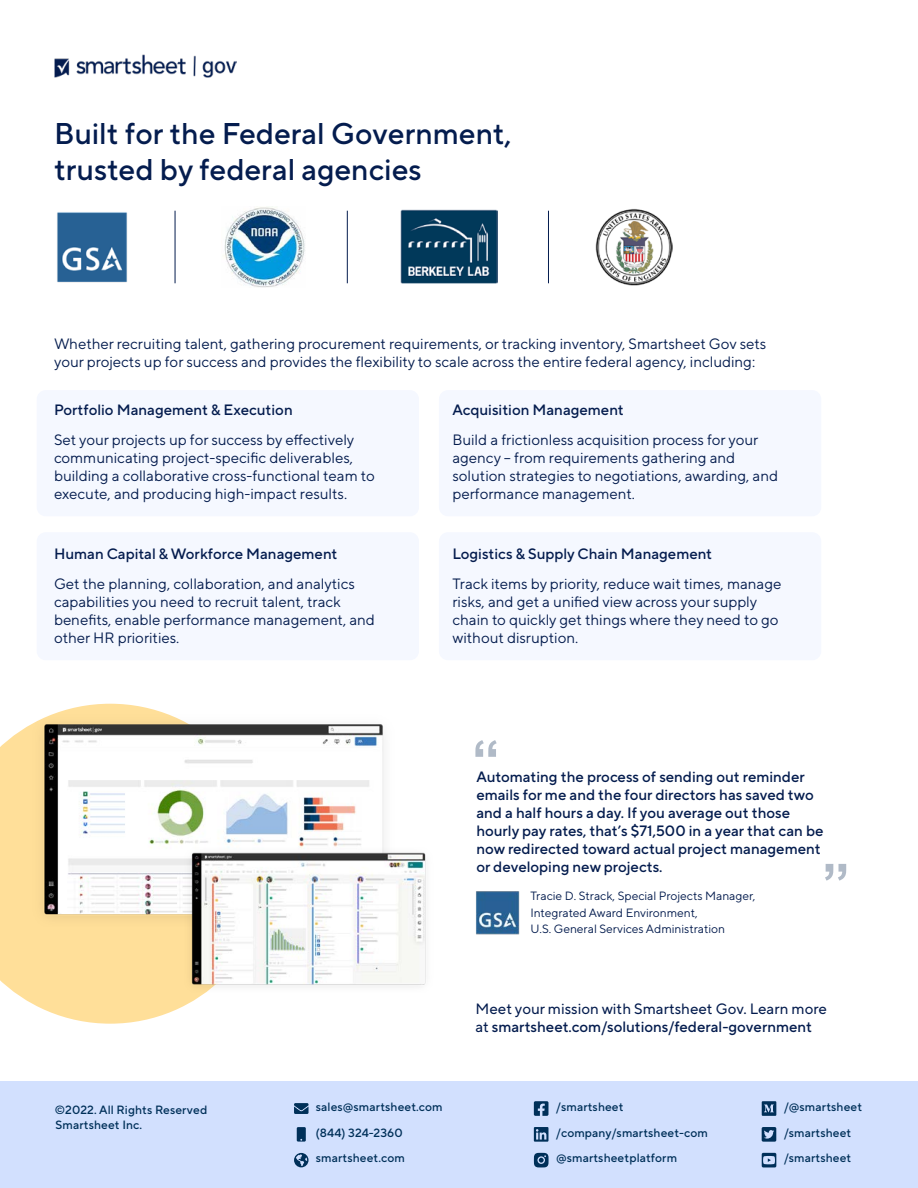
<style>
.page{position:relative;width:918px;height:1188px;background:#fff}
.page>*{position:absolute;margin:0;border:0;box-sizing:border-box;transform-origin:0 0}
.H3_-_28_32{font:500 30px/36px "TT Norms Pro";color:#041c4e}
.Body_-_10_12{font:15px/18px "TT Norms Pro";color:#041c4e}
.Body_-_10_12-2{font:500 15px/18px "TT Norms Pro";color:#041c4e}
.Body_-_10_12-3{font:15px/18px "TT Norms Pro";color:#041c4e}
.t1{font:500 12px/25.5px "TT Norms Pro";letter-spacing:.01em;color:#003059}
.Body_-_10_12-4{font:12px/16.5px "TT Norms Pro";color:#041c4e}
.s1{font-weight:500}
</style>
<div class="page">
<div style="left:0;top:1081px;width:918px;height:107px;background:#d2e0fe"></div>
<svg style="left:294px;top:1103px;width:15px;height:11px"></svg>
<svg style="left:297px;top:1127px;width:9px;height:15px"></svg>
<svg style="left:294px;top:1153px;width:15px;height:14px"></svg>
<svg style="left:534px;top:1101px;width:14px;height:15px"></svg>
<svg style="left:534px;top:1153px;width:15px;height:14px"></svg>
<svg style="left:534px;top:1127px;width:14px;height:15px"></svg>
<svg style="left:762px;top:1101px;width:14px;height:15px"></svg>
<svg style="left:762px;top:1127px;width:14px;height:15px"></svg>
<svg style="left:762px;top:1153px;width:14px;height:14px"></svg>
<img style="left:54px;top:55px;width:183px;height:23px">
<img style="left:224px;top:207px;width:81px;height:81px">
<svg style="left:0;top:704px;width:205px;height:320px;fill:#ffdf99"></svg>
<div style="left:37px;top:390px;width:382px;height:126px;background:#f5f8ff;border-radius:9px"></div>
<div style="left:439px;top:390px;width:382px;height:126px;background:#f5f8ff;border-radius:9px"></div>
<div style="left:37px;top:532px;width:382px;height:128px;background:#f5f8ff;border-radius:9px"></div>
<div style="left:439px;top:532px;width:382px;height:128px;background:#f5f8ff;border-radius:9px"></div>
<img style="left:596px;top:209px;width:77px;height:76px">
<img style="left:57px;top:212px;width:70px;height:71px">
<img style="left:476px;top:891px;width:44px;height:44px">
<img style="left:400px;top:210px;width:98px;height:74px">
<hr style="left:175px;top:211px;width:1px;height:72px;background:#041c4e">
<hr style="left:347px;top:211px;width:1px;height:72px;background:#041c4e">
<hr style="left:548px;top:211px;width:1px;height:72px;background:#041c4e">
<svg style="left:475px;top:740px;width:22px;height:17px"></svg>
<svg style="left:825px;top:864px;width:21px;height:17px"></svg>
<img style="left:21px;top:711px;width:363px;height:216px">
<img style="left:177px;top:845px;width:249px;height:148px">
<p class="H3_-_28_32" style="left:54px;top:113px;width:459px">Built for the Federal Government, trusted by federal agencies</p>
<p class="Body_-_10_12" style="left:54px;top:334px;width:714px">Whether recruiting talent, gathering procurement requirements, or tracking inventory, Smartsheet Gov sets your projects up for success and provides the flexibility to scale across the entire federal agency, including:</p>
<p class="Body_-_10_12-2" style="left:54px;top:399px;width:240px">Portfolio Management &amp; Execution</p>
<p class="Body_-_10_12" style="left:54px;top:429px;width:322px">Set your projects up for success by effectively communicating project-specific deliverables, building a collaborative cross-functional team to execute, and producing high-impact results.</p>
<p class="Body_-_10_12-2" style="left:452px;top:399px;width:173px">Acquisition Management</p>
<p class="Body_-_10_12" style="left:452px;top:429px;width:327px">Build a frictionless acquisition process for your agency – from requirements gathering and solution strategies to negotiations, awarding, and performance management.</p>
<p class="Body_-_10_12-2" style="left:54px;top:543px;width:285px">Human Capital &amp; Workforce Management</p>
<p class="Body_-_10_12" style="left:54px;top:573px;width:322px">Get the planning, collaboration, and analytics capabilities you need to recruit talent, track benefits, enable performance management, and other HR priorities.</p>
<p class="Body_-_10_12-2" style="left:452px;top:543px;width:261px">Logistics &amp; Supply Chain Management</p>
<p class="Body_-_10_12" style="left:452px;top:573px;width:330px">Track items by priority, reduce wait times, manage risks, and get a unified view across your supply chain to quickly get things where they need to go without disruption.</p>
<p class="Body_-_10_12-2" style="left:476px;top:766px;width:349px">Automating the process of sending out reminder emails for me and the four directors has saved two and a half hours a day. If you average out those hourly pay rates, that’s $71,500 in a year that can be now redirected toward actual project management or developing new projects.</p>
<p class="Body_-_10_12-4" style="left:530px;top:887px;width:227px">Tracie D. Strack, Special Projects Manager,<br>Integrated Award Environment,<br>U.S. General Services Administration</p>
<p class="Body_-_10_12-3" style="left:475px;top:999px;width:353px">Meet your mission with Smartsheet Gov. Learn more at <span class="s1">smartsheet.com/solutions/federal-government</span></p>
<p class="t1" style="left:55px;top:1102px;width:154px;line-height:15px">©2022. All Rights Reserved<br>Smartsheet Inc.</p>
<p class="t1" style="left:784px;top:1093px;width:79px">/@smartsheet /smartsheet</p>
<p class="t1" style="left:556px;top:1093px;width:154px">/smartsheet /company/smartsheet-com @smartsheetplatform</p>
<p class="t1" style="left:316px;top:1093px;width:128px">sales@smartsheet.com (844) 324-2360 smartsheet.com</p>
<p class="t1" style="left:784px;top:1144px;width:69px">/smartsheet</p>
</div>
